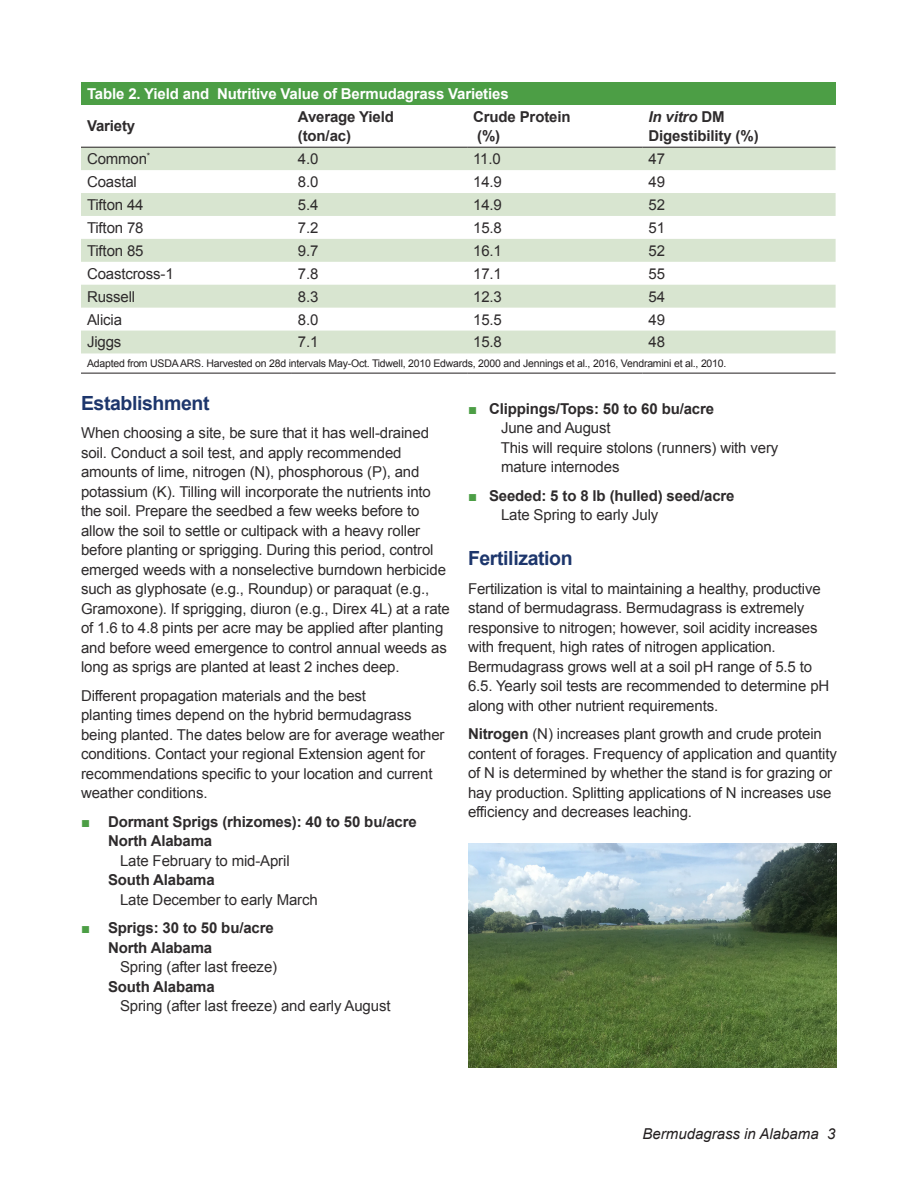
<style>
.page{position:relative;width:918px;height:1188px;background:#fff}
.page>*{position:absolute;margin:0;border:0;box-sizing:border-box;transform-origin:0 0}
.t1{font:700 19.5px "Arial";letter-spacing:-.02em;color:#1d366c}
.t2{font:15px/19.5px "Arial";letter-spacing:-.01em;color:#2e2b2c}
.t3{font:700 15px/19.5px "Arial";letter-spacing:-.01em;color:#2e2b2c}
.t4{font:700 15px "Arial";letter-spacing:-.01em;color:#fff}
.t5{font:italic 15px "Arial";color:#231f20}
.t6{font:10.5px "Arial";letter-spacing:-.02em;color:#231f20}
.s1{font-style:italic}
.s2{font-weight:400;color:#4c9e45}
.s3{color:#4c9e45}
.s4{font-weight:700}
.s5{font-weight:400}
</style>
<div class="page">
<div style="left:81px;top:82px;width:755px;height:23px;background:#4c9e45"></div>
<svg style="left:81px;top:148px;width:755px;height:205px;fill:#d8e5d0"></svg>
<hr style="left:81px;top:373px;width:211px;height:1px;background:#231f20">
<hr style="left:292px;top:373px;width:175px;height:1px;background:#231f20">
<hr style="left:467px;top:373px;width:176px;height:1px;background:#231f20">
<hr style="left:643px;top:373px;width:193px;height:1px;background:#231f20">
<hr style="left:81px;top:147px;width:211px;height:1px;background:#231f20">
<hr style="left:292px;top:147px;width:175px;height:1px;background:#231f20">
<hr style="left:467px;top:147px;width:176px;height:1px;background:#231f20">
<hr style="left:643px;top:147px;width:193px;height:1px;background:#231f20">
<img style="left:468px;top:843px;width:369px;height:225px">
<p class="t4" style="left:87px;top:84px;width:423px">Table 2. Yield and Nutritive Value of Bermudagrass Varieties</p>
<p class="t3" style="left:87px;top:117px;width:50px">Variety</p>
<p class="t3" style="left:298px;top:107px;width:98px">Average Yield (ton/ac)</p>
<p class="t3" style="left:473px;top:107px;width:99px">Crude Protein (%)</p>
<p class="t3" style="left:649px;top:107px;width:112px"><span class="s1">In vitro</span> DM<br>Digestibility (%)</p>
<p class="t2" style="left:87px;top:149px;width:65px">Common<sup>*</sup></p>
<p class="t2" style="left:298px;top:149px;width:22px">4.0</p>
<p class="t2" style="left:473px;top:149px;width:29px">11.0</p>
<p class="t2" style="left:649px;top:149px;width:18px">47</p>
<p class="t2" style="left:87px;top:172px;width:51px">Coastal</p>
<p class="t2" style="left:298px;top:172px;width:22px">8.0</p>
<p class="t2" style="left:473px;top:172px;width:30px">14.9</p>
<p class="t2" style="left:649px;top:172px;width:18px">49</p>
<p class="t2" style="left:87px;top:195px;width:58px">Tifton 44</p>
<p class="t2" style="left:298px;top:195px;width:22px">5.4</p>
<p class="t2" style="left:473px;top:195px;width:30px">14.9</p>
<p class="t2" style="left:649px;top:195px;width:18px">52</p>
<p class="t2" style="left:87px;top:218px;width:58px">Tifton 78</p>
<p class="t2" style="left:298px;top:218px;width:22px">7.2</p>
<p class="t2" style="left:473px;top:218px;width:30px">15.8</p>
<p class="t2" style="left:649px;top:218px;width:18px">51</p>
<p class="t2" style="left:87px;top:241px;width:58px">Tifton 85</p>
<p class="t2" style="left:298px;top:241px;width:22px">9.7</p>
<p class="t2" style="left:473px;top:241px;width:30px">16.1</p>
<p class="t2" style="left:649px;top:241px;width:18px">52</p>
<p class="t2" style="left:87px;top:264px;width:88px">Coastcross-1</p>
<p class="t2" style="left:298px;top:264px;width:22px">7.8</p>
<p class="t2" style="left:473px;top:264px;width:30px">17.1</p>
<p class="t2" style="left:649px;top:264px;width:18px">55</p>
<p class="t2" style="left:87px;top:287px;width:50px">Russell</p>
<p class="t2" style="left:298px;top:287px;width:22px">8.3</p>
<p class="t2" style="left:473px;top:287px;width:30px">12.3</p>
<p class="t2" style="left:649px;top:287px;width:18px">54</p>
<p class="t2" style="left:87px;top:310px;width:37px">Alicia</p>
<p class="t2" style="left:298px;top:310px;width:22px">8.0</p>
<p class="t2" style="left:473px;top:310px;width:30px">15.5</p>
<p class="t2" style="left:649px;top:310px;width:18px">49</p>
<p class="t2" style="left:87px;top:333px;width:36px">Jiggs</p>
<p class="t2" style="left:298px;top:333px;width:22px">7.1</p>
<p class="t2" style="left:473px;top:333px;width:30px">15.8</p>
<p class="t2" style="left:649px;top:333px;width:18px">48</p>
<p class="t6" style="left:87px;top:357px;width:641px">Adapted from USDA ARS. Harvested on 28d intervals May-Oct. Tidwell, 2010 Edwards, 2000 and Jennings et al., 2016, Vendramini et al., 2010.</p>
<h1 class="t1" style="left:81px;top:390px;width:130px">Establishment</h1>
<p class="t2" style="left:81px;top:423px;width:370px">When choosing a site, be sure that it has well-drained soil. Conduct a soil test, and apply recommended amounts of lime, nitrogen (N), phosphorous (P), and potassium (K). Tilling will incorporate the nutrients into the soil. Prepare the seedbed a few weeks before to allow the soil to settle or cultipack with a heavy roller before planting or sprigging. During this period, control emerged weeds with a nonselective burndown herbicide such as glyphosate (e.g., Roundup) or paraquat (e.g., Gramoxone). If sprigging, diuron (e.g., Direx 4L) at a rate of 1.6 to 4.8 pints per acre may be applied after planting and before weed emergence to control annual weeds as long as sprigs are planted at least 2 inches deep.</p>
<p class="t2" style="left:81px;top:686px;width:365px">Different propagation materials and the best<br>planting times depend on the hybrid bermudagrass being planted. The dates below are for average weather conditions. Contact your regional Extension agent for recommendations specific to your location and current weather conditions.</p>
<p class="t3" style="left:108px;top:812px;width:310px;text-indent:-27px"><span class="s2">■</span> Dormant Sprigs (rhizomes): 40 to 50 bu/acre<br>North Alabama</p>
<p class="t2" style="left:120px;top:851px;width:171px">Late February to mid-April</p>
<p class="t3" style="left:108px;top:871px;width:108px">South Alabama</p>
<p class="t2" style="left:120px;top:890px;width:199px">Late December to early March</p>
<p class="t3" style="left:108px;top:919px;width:167px;text-indent:-27px"><span class="s2">■</span> Sprigs: 30 to 50 bu/acre<br>North Alabama</p>
<p class="t2" style="left:120px;top:957px;width:159px">Spring (after last freeze)</p>
<p class="t3" style="left:108px;top:977px;width:108px">South Alabama</p>
<p class="t2" style="left:120px;top:996px;width:272px">Spring (after last freeze) and early August</p>
<p class="t2" style="left:501px;top:399px;width:279px;text-indent:-33px"><span class="s3">■</span> <span class="s4">Clippings/Tops: 50 to 60 bu/acre<br></span>June and August<br>This will require stolons (runners) with very mature internodes</p>
<p class="t3" style="left:501px;top:486px;width:235px;text-indent:-33px"><span class="s2">■</span> Seeded: 5 to 8 lb (hulled) seed/acre<br><span class="s5">Late Spring to early July</span></p>
<h1 class="t1" style="left:468px;top:545px;width:106px">Fertilization</h1>
<p class="t2" style="left:468px;top:579px;width:363px">Fertilization is vital to maintaining a healthy, productive stand of bermudagrass. Bermudagrass is extremely responsive to nitrogen; however, soil acidity increases with frequent, high rates of nitrogen application.<br>Bermudagrass grows well at a soil pH range of 5.5 to 6.5. Yearly soil tests are recommended to determine pH along with other nutrient requirements.</p>
<p class="t2" style="left:468px;top:724px;width:370px"><span class="s4">Nitrogen</span> (N) increases plant growth and crude protein content of forages. Frequency of application and quantity of N is determined by whether the stand is for grazing or hay production. Splitting applications of N increases use efficiency and decreases leaching.</p>
<p class="t5" style="left:643px;top:1124px;width:194px">Bermudagrass in Alabama 3</p>
</div>
